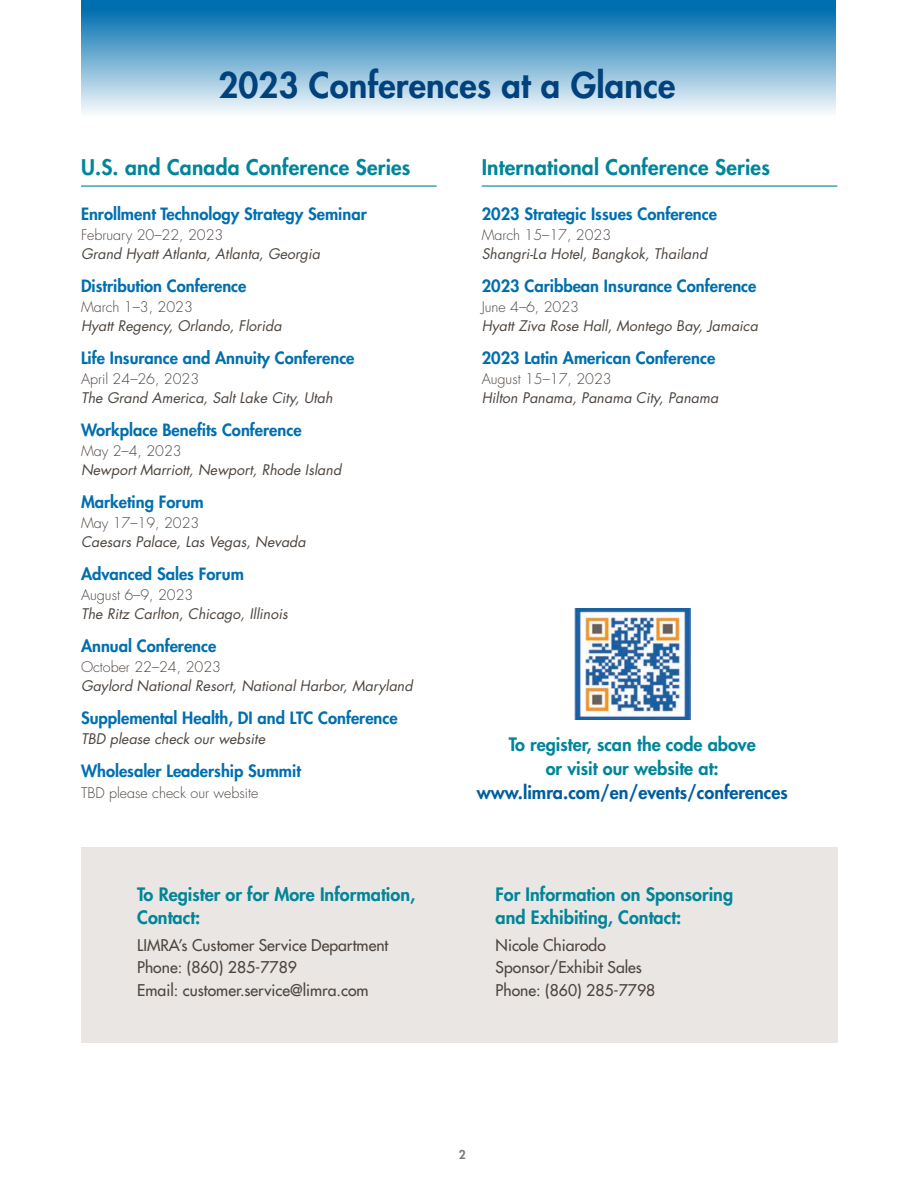
<style>
.page{position:relative;width:918px;height:1188px;background:#fff}
.page>*{position:absolute;margin:0;border:0;box-sizing:border-box;transform-origin:0 0}
.t1{font:800 34.5px "Futura Std";letter-spacing:.005em;color:#01427c}
.t2{font:800 21px "Futura Std";letter-spacing:.01em;color:#008599}
.t3{font:800 18px/22.5px "Futura Std";color:#008599}
.t4{font:800 18px "Futura Std";color:#005e9e}
.t5{font:800 16.5px "Futura Std";color:#006faf}
.t6{font:500 15.75px/22.5px "Futura Std";color:#4d453f}
.t7{font:italic 14.25px "Futura Std";color:#4d453f}
.t8{font:300 14.25px "Futura Std";color:#4d453f}
.t9{font:800 12px "Futura Std";color:#787d83}
</style>
<div class="page">
<div style="left:82px;top:848px;width:756px;height:195px;background:#eae6e3"></div>
<div style="left:82px;top:0;width:754px;height:115px;background:linear-gradient(to bottom,#0064a9,#f7fafc)"></div>
<hr style="left:81px;top:186px;width:356px;height:1px;background:#008599">
<hr style="left:482px;top:186px;width:355px;height:1px;background:#008599">
<img style="left:574px;top:608px;width:116px;height:112px">
<h1 class="t1" style="left:218px;top:63px;width:458px">2023 Conferences at a Glance</h1>
<h2 class="t2" style="left:81px;top:154px;width:331px">U.S. and Canada Conference Series</h2>
<p class="t5" style="left:81px;top:203px;width:287px">Enrollment Technology Strategy Seminar</p>
<p class="t8" style="left:81px;top:226px;width:144px">February 20–22, 2023</p>
<p class="t7" style="left:81px;top:245px;width:241px">Grand Hyatt Atlanta, Atlanta, Georgia</p>
<p class="t5" style="left:81px;top:275px;width:167px">Distribution Conference</p>
<p class="t8" style="left:81px;top:298px;width:113px">March 1–3, 2023</p>
<p class="t7" style="left:81px;top:317px;width:202px">Hyatt Regency, Orlando, Florida</p>
<p class="t5" style="left:81px;top:347px;width:275px">Life Insurance and Annuity Conference</p>
<p class="t8" style="left:81px;top:370px;width:120px">April 24–26, 2023</p>
<p class="t7" style="left:81px;top:389px;width:253px">The Grand America, Salt Lake City, Utah</p>
<p class="t5" style="left:81px;top:419px;width:222px">Workplace Benefits Conference</p>
<p class="t8" style="left:81px;top:442px;width:102px">May 2–4, 2023</p>
<p class="t7" style="left:81px;top:461px;width:262px">Newport Marriott, Newport, Rhode Island</p>
<p class="t5" style="left:81px;top:491px;width:124px">Marketing Forum</p>
<p class="t8" style="left:81px;top:514px;width:120px">May 17–19, 2023</p>
<p class="t7" style="left:81px;top:533px;width:226px">Caesars Palace, Las Vegas, Nevada</p>
<p class="t5" style="left:81px;top:563px;width:164px">Advanced Sales Forum</p>
<p class="t8" style="left:81px;top:586px;width:114px">August 6–9, 2023</p>
<p class="t7" style="left:81px;top:605px;width:208px">The Ritz Carlton, Chicago, Illinois</p>
<p class="t5" style="left:81px;top:635px;width:137px">Annual Conference</p>
<p class="t8" style="left:81px;top:658px;width:142px">October 22–24, 2023</p>
<p class="t7" style="left:81px;top:677px;width:333px">Gaylord National Resort, National Harbor, Maryland</p>
<p class="t5" style="left:81px;top:707px;width:318px">Supplemental Health, DI and LTC Conference</p>
<p class="t7" style="left:81px;top:730px;width:186px">TBD please check our website</p>
<p class="t5" style="left:81px;top:761px;width:221px">Wholesaler Leadership Summit</p>
<p class="t8" style="left:81px;top:784px;width:179px">TBD please check our website</p>
<p class="t3" style="left:137px;top:883px;width:280px">To Register or for More Information,<br>Contact:</p>
<p class="t6" style="left:137px;top:934px;width:253px">LIMRA’s Customer Service Department<br>Phone: (860) 285-7789<br>Email: customer.service@limra.com</p>
<h2 class="t2" style="left:482px;top:154px;width:290px">International Conference Series</h2>
<p class="t5" style="left:482px;top:203px;width:237px">2023 Strategic Issues Conference</p>
<p class="t8" style="left:482px;top:226px;width:131px">March 15–17, 2023</p>
<p class="t7" style="left:482px;top:245px;width:227px">Shangri-La Hotel, Bangkok, Thailand</p>
<p class="t5" style="left:482px;top:275px;width:276px">2023 Caribbean Insurance Conference</p>
<p class="t8" style="left:482px;top:298px;width:99px">June 4–6, 2023</p>
<p class="t7" style="left:482px;top:317px;width:278px">Hyatt Ziva Rose Hall, Montego Bay, Jamaica</p>
<p class="t5" style="left:482px;top:347px;width:235px">2023 Latin American Conference</p>
<p class="t8" style="left:482px;top:370px;width:132px">August 15–17, 2023</p>
<p class="t7" style="left:482px;top:389px;width:238px">Hilton Panama, Panama City, Panama</p>
<p class="t3" style="left:509px;top:732px;width:248px;line-height:24px;text-align:center">To register, scan the code above or visit our website at:</p>
<p class="t4" style="left:477px;top:780px;width:313px">www.limra.com/en/events/conferences</p>
<p class="t3" style="left:496px;top:883px;width:239px">For Information on Sponsoring and Exhibiting, Contact:</p>
<p class="t6" style="left:496px;top:934px;width:161px">Nicole Chiarodo<br>Sponsor/Exhibit Sales<br>Phone: (860) 285-7798</p>
<p class="t9" style="left:459px;top:1147px;width:8px">2</p>
</div>
